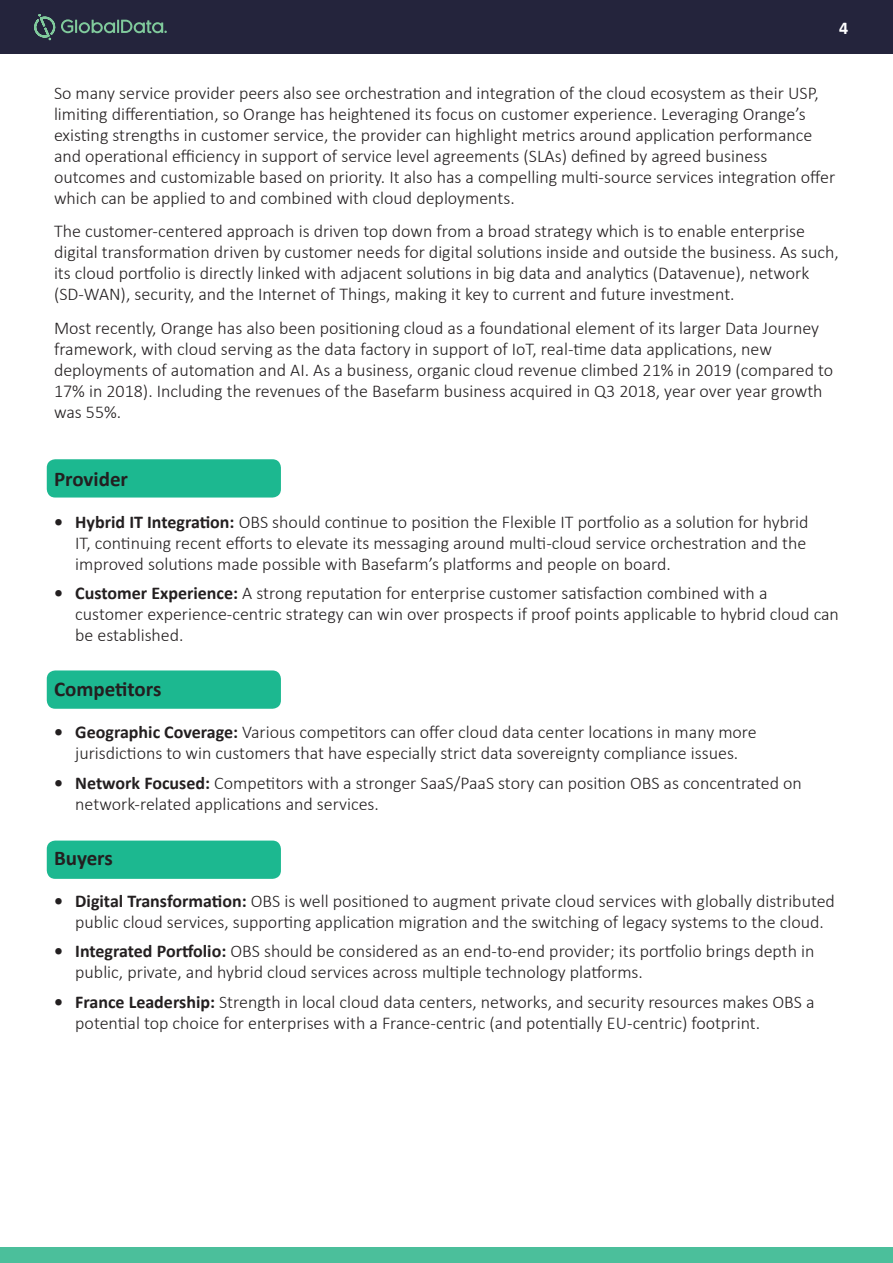
<style>
.page{position:relative;width:893px;height:1263px;background:#fff}
.page>*{position:absolute;margin:0;border:0;box-sizing:border-box;transform-origin:0 0}
.Body{font:700 21px "Calibri";color:#231f20}
.Body-2{font:300 18px/21px "Calibri";color:#231f20}
.t1{font:700 18px "Calibri";color:#fff}
.s1{font-weight:700}
</style>
<div class="page">
<div style="left:0;top:1247px;width:893px;height:16px;background:#4bbf9b"></div>
<div style="left:0;top:0;width:893px;height:54px;background:#24243c"></div>
<svg style="left:34px;top:14px;width:133px;height:26px"></svg>
<div style="left:47px;top:459px;width:234px;height:38px;background:#1cb890;border-radius:9px"></div>
<div style="left:47px;top:670px;width:234px;height:39px;background:#1cb890;border-radius:9px"></div>
<div style="left:47px;top:840px;width:234px;height:39px;background:#1cb890;border-radius:9px"></div>
<p class="t1" style="left:839px;top:15px;width:11px">4</p>
<p class="Body-2" style="left:54px;top:82px;width:783px">So many service provider peers also see orchestration and integration of the cloud ecosystem as their USP, limiting differentiation, so Orange has heightened its focus on customer experience. Leveraging Orange’s existing strengths in customer service, the provider can highlight metrics around application performance and operational efficiency in support of service level agreements (SLAs) defined by agreed business outcomes and customizable based on priority. It also has a compelling multi-source services integration offer which can be applied to and combined with cloud deployments.</p>
<p class="Body-2" style="left:54px;top:221px;width:786px">The customer-centered approach is driven top down from a broad strategy which is to enable enterprise digital transformation driven by customer needs for digital solutions inside and outside the business. As such, its cloud portfolio is directly linked with adjacent solutions in big data and analytics (Datavenue), network (SD-WAN), security, and the Internet of Things, making it key to current and future investment.</p>
<p class="Body-2" style="left:54px;top:317px;width:781px">Most recently, Orange has also been positioning cloud as a foundational element of its larger Data Journey framework, with cloud serving as the data factory in support of IoT, real-time data applications, new deployments of automation and AI. As a business, organic cloud revenue climbed 21% in 2019 (compared to 17% in 2018). Including the revenues of the Basefarm business acquired in Q3 2018, year over year growth was 55%.</p>
<p class="Body" style="left:54px;top:464px;width:76px">Provider</p>
<p class="Body-2" style="left:75px;top:511px;width:735px;text-align:justify;text-indent:-21px"><span class="s1">• Hybrid IT Integration:</span> OBS should continue to position the Flexible IT portfolio as a solution for hybrid IT, continuing recent efforts to elevate its messaging around multi-cloud service orchestration and the improved solutions made possible with Basefarm’s platforms and people on board.</p>
<p class="Body-2" style="left:75px;top:583px;width:765px;text-indent:-21px"><span class="s1">• Customer Experience:</span> A strong reputation for enterprise customer satisfaction combined with a customer experience-centric strategy can win over prospects if proof points applicable to hybrid cloud can be established.</p>
<p class="Body" style="left:54px;top:674px;width:109px">Competitors</p>
<p class="Body-2" style="left:54px;top:722px;width:704px;text-align:center"><span class="s1">• Geographic Coverage:</span> Various competitors can offer cloud data center locations in many more jurisdictions to win customers that have especially strict data sovereignty compliance issues.</p>
<p class="Body-2" style="left:75px;top:772px;width:728px;text-indent:-21px"><span class="s1">• Network Focused:</span> Competitors with a stronger SaaS/PaaS story can position OBS as concentrated on network-related applications and services.</p>
<p class="Body" style="left:54px;top:843px;width:60px">Buyers</p>
<p class="Body-2" style="left:54px;top:890px;width:782px;text-align:center"><span class="s1">• Digital Transformation:</span> OBS is well positioned to augment private cloud services with globally distributed public cloud services, supporting application migration and the switching of legacy systems to the cloud.</p>
<p class="Body-2" style="left:75px;top:941px;width:741px;text-indent:-21px"><span class="s1">• Integrated Portfolio:</span> OBS should be considered as an end-to-end provider; its portfolio brings depth in public, private, and hybrid cloud services across multiple technology platforms.</p>
<p class="Body-2" style="left:75px;top:991px;width:741px;text-indent:-21px"><span class="s1">• France Leadership:</span> Strength in local cloud data centers, networks, and security resources makes OBS a potential top choice for enterprises with a France-centric (and potentially EU-centric) footprint.</p>
</div>
